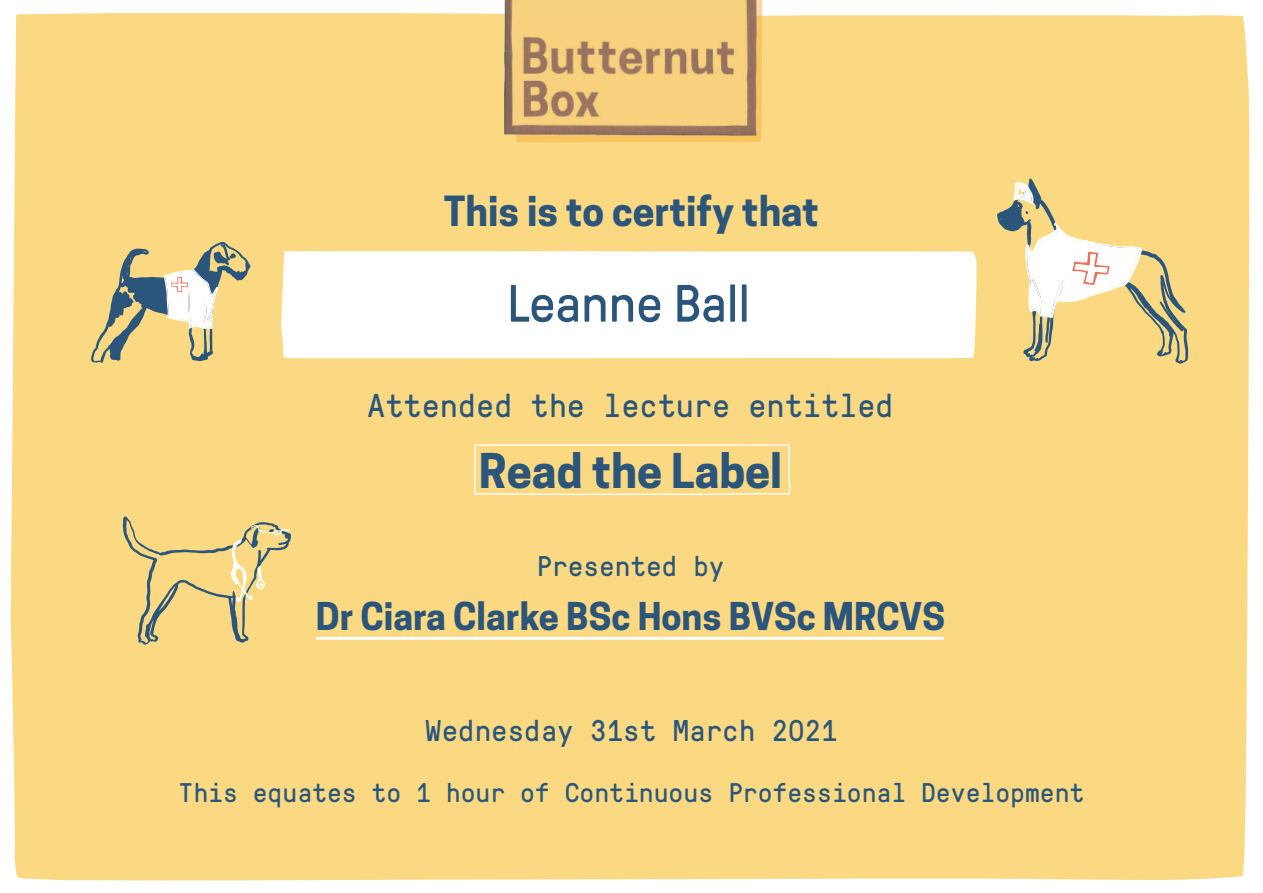
<style>
.page{position:relative;width:1263px;height:893px;background:#fff}
.page>*{position:absolute;margin:0;border:0;box-sizing:border-box;transform-origin:0 0}
.t1{font:52.5px "GT Pressura";color:#2b557a}
.t2{font:700 45px "Cooper Hewitt";color:#2b557a}
.t3{font:700 39px "Cooper Hewitt";color:#2b557a}
.t4{font:700 36px "Cooper Hewitt";color:#2b557a}
.t5{font:33px "GT Pressura Mono";color:#2b557a}
.t6{font:30px "GT Pressura Mono";color:#2b557a}
.t7{font:28.5px "GT Pressura Mono";color:#2b557a}
.t8{font:27px "GT Pressura Mono";color:#2b557a}
</style>
<div class="page">
<div style="left:11px;top:13px;width:1238px;height:867px;background:#fad982"></div>
<svg style="left:281px;top:251px;width:696px;height:107px"></svg>
<svg style="left:315px;top:637px;width:629px;height:3px"></svg>
<img style="left:495px;top:0;width:273px;height:146px">
<svg style="left:123px;top:516px;width:168px;height:129px;background:#e5cc84"></svg>
<svg style="left:91px;top:242px;width:160px;height:121px;background:#cfc18e"></svg>
<svg style="left:997px;top:179px;width:191px;height:185px"></svg>
<svg style="left:474px;top:438px;width:317px;height:58px;background:#fadb88"></svg>
<h3 class="t3" style="left:444px;top:188px;width:377px">This is to certify that</h3>
<h1 class="t1" style="left:507px;top:276px;width:244px">Leanne Ball</h1>
<p class="t5" style="left:367px;top:382px;width:528px">Attended the lecture entitled</p>
<h2 class="t2" style="left:479px;top:444px;width:305px">Read the Label</h2>
<p class="t7" style="left:536px;top:545px;width:190px">Presented by</p>
<h3 class="t4" style="left:316px;top:595px;width:631px">Dr Ciara Clarke BSc Hons BVSc MRCVS</h3>
<p class="t6" style="left:425px;top:709px;width:414px">Wednesday 31st March 2021</p>
<p class="t8" style="left:179px;top:773px;width:907px">This equates to 1 hour of Continuous Professional Development</p>
</div>
